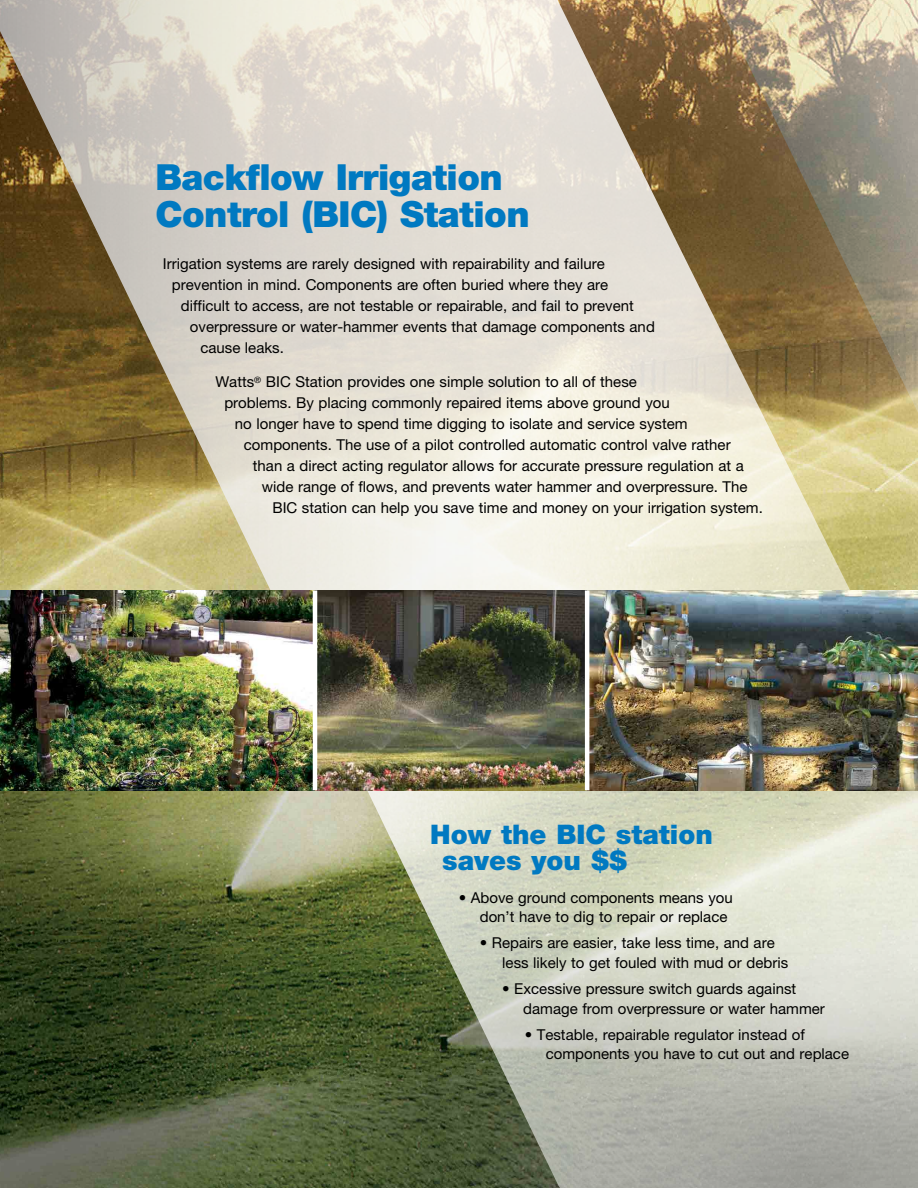
<style>
.page{position:relative;width:918px;height:1188px;background:#fff}
.page>*{position:absolute;margin:0;border:0;box-sizing:border-box;transform-origin:0 0}
.t1{font:900 36px/37.5px "Helvetica Neue LT Std";letter-spacing:-.015em;color:#0079c1}
.t2{font:900 27px/25.5px "Helvetica Neue LT Std";color:#0079c1}
.t3{font:15px/19.5px "Helvetica Neue LT Std";color:#000}
</style>
<div class="page">
<img style="left:0;top:0;width:716px;height:1188px">
<svg style="left:716px;top:0;width:202px;height:1188px;background:#b8b196"></svg>
<img style="left:0;top:590px;width:918px;height:200px">
<hr style="left:585px;top:590px;width:4px;height:200px;background:#fff">
<hr style="left:313px;top:590px;width:4px;height:200px;background:#fff">
<h1 class="t1" style="left:155px;top:158px;width:376px">Backflow Irrigation<br>Control (BIC) Station</h1>
<p class="t3" style="left:163px;top:254px;width:443px">Irrigation systems are rarely designed with repairability and failure</p>
<p class="t3" style="left:172px;top:275px;width:438px">prevention in mind. Components are often buried where they are</p>
<p class="t3" style="left:181px;top:296px;width:455px">difficult to access, are not testable or repairable, and fail to prevent</p>
<p class="t3" style="left:190px;top:317px;width:467px">overpressure or water-hammer events that damage components and</p>
<p class="t3" style="left:200px;top:338px;width:85px">cause leaks.</p>
<p class="t3" style="left:215px;top:372px;width:423px">Watts<sup>®</sup> BIC Station provides one simple solution to all of these</p>
<p class="t3" style="left:224px;top:393px;width:447px">problems. By placing commonly repaired items above ground you</p>
<p class="t3" style="left:235px;top:414px;width:454px">no longer have to spend time digging to isolate and service system</p>
<p class="t3" style="left:244px;top:435px;width:488px">components. The use of a pilot controlled automatic control valve rather</p>
<p class="t3" style="left:253px;top:456px;width:493px">than a direct acting regulator allows for accurate pressure regulation at a</p>
<p class="t3" style="left:262px;top:477px;width:487px">wide range of flows, and prevents water hammer and overpressure. The</p>
<p class="t3" style="left:272px;top:498px;width:492px">BIC station can help you save time and money on your irrigation system.</p>
<h2 class="t2" style="left:442px;top:822px;width:272px;text-indent:-12px">How the BIC station saves you $$</h2>
<p class="t3" style="left:480px;top:887px;width:255px;text-indent:-21px">• Above ground components means you don’t have to dig to repair or replace</p>
<p class="t3" style="left:502px;top:933px;width:287px;text-indent:-23px">• Repairs are easier, take less time, and are less likely to get fouled with mud or debris</p>
<p class="t3" style="left:523px;top:979px;width:303px;text-indent:-21px">• Excessive pressure switch guards against damage from overpressure or water hammer</p>
<p class="t3" style="left:546px;top:1025px;width:305px;text-indent:-21px">• Testable, repairable regulator instead of components you have to cut out and replace</p>
</div>
